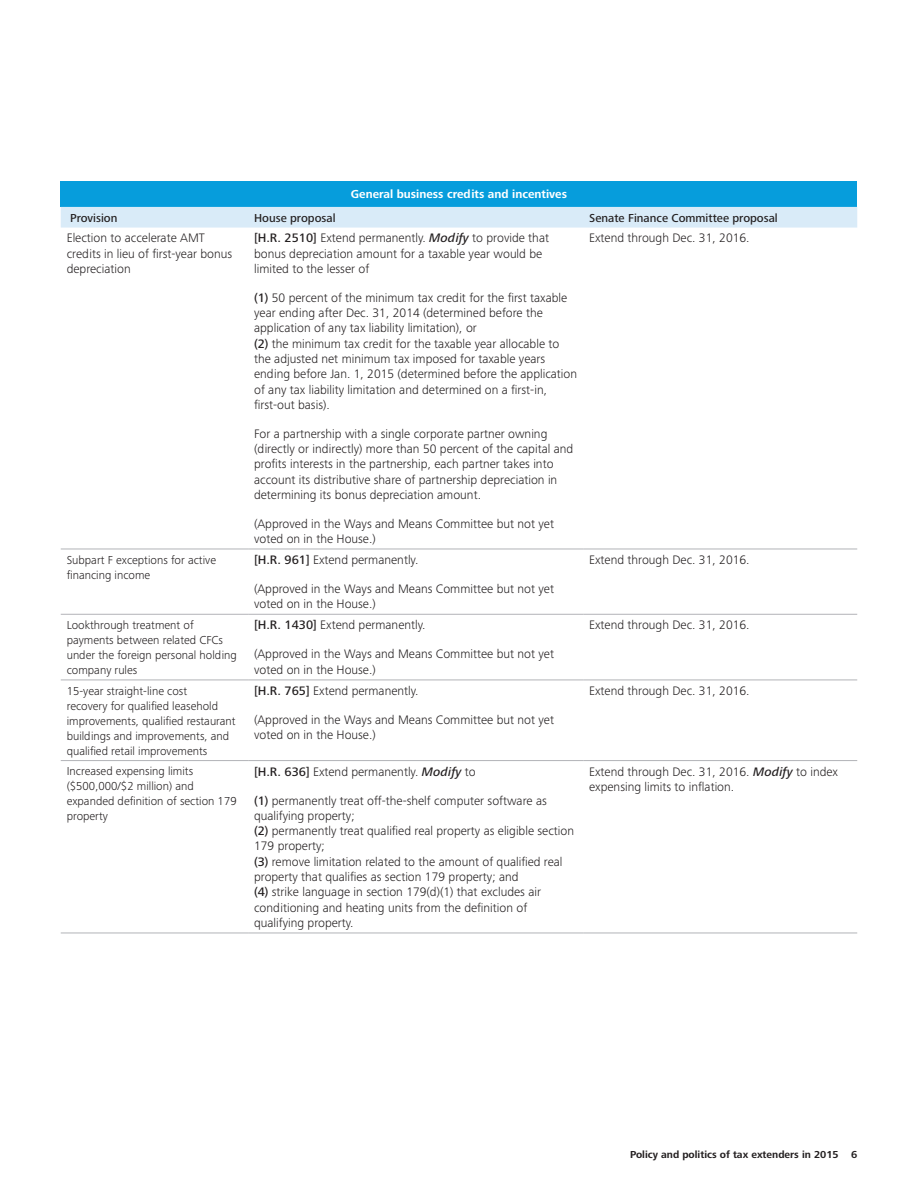
<style>
.page{position:relative;width:918px;height:1188px;background:#fff}
.page>*{position:absolute;margin:0;border:0;box-sizing:border-box;transform-origin:0 0}
.Body_copy{font:300 12.75px/15.3px "Frutiger Next Pro";color:#231f20}
.Body_copy-2{font:300 12px/15px "Frutiger Next Pro";color:#231f20}
.Body_copy-3{font:500 12px "Frutiger Next Pro";color:#231f20}
.Body_copy-4{font:700 12px "Frutiger Next Pro";color:#fff}
.t1{font:700 10.5px "Frutiger Next Pro";color:#231f20}
.s1{font-weight:500}
.s2{font-weight:500;font-style:italic}
</style>
<div class="page">
<div style="left:61px;top:181px;width:796px;height:26px;background:#069ddc"></div>
<div style="left:61px;top:207px;width:796px;height:21px;background:#d9ebf8"></div>
<hr style="left:61px;top:549px;width:187px;height:1px;background:#b2b3b7">
<hr style="left:248px;top:549px;width:335px;height:1px;background:#b2b3b7">
<hr style="left:583px;top:549px;width:274px;height:1px;background:#b2b3b7">
<hr style="left:61px;top:614px;width:187px;height:1px;background:#b2b3b7">
<hr style="left:248px;top:614px;width:335px;height:1px;background:#b2b3b7">
<hr style="left:583px;top:614px;width:274px;height:1px;background:#b2b3b7">
<hr style="left:61px;top:680px;width:187px;height:1px;background:#b2b3b7">
<hr style="left:248px;top:680px;width:335px;height:1px;background:#b2b3b7">
<hr style="left:583px;top:680px;width:274px;height:1px;background:#b2b3b7">
<hr style="left:61px;top:760px;width:187px;height:1px;background:#b2b3b7">
<hr style="left:248px;top:760px;width:335px;height:1px;background:#b2b3b7">
<hr style="left:583px;top:760px;width:274px;height:1px;background:#b2b3b7">
<hr style="left:61px;top:933px;width:187px;height:1px;background:#b2b3b7">
<hr style="left:248px;top:933px;width:335px;height:1px;background:#b2b3b7">
<hr style="left:583px;top:933px;width:274px;height:1px;background:#b2b3b7">
<p class="Body_copy-4" style="left:351px;top:187px;width:218px">General business credits and incentives</p>
<p class="Body_copy-3" style="left:70px;top:211px;width:49px">Provision</p>
<p class="Body_copy-3" style="left:254px;top:211px;width:83px">House proposal</p>
<p class="Body_copy-3" style="left:589px;top:211px;width:190px">Senate Finance Committee proposal</p>
<p class="Body_copy" style="left:67px;top:230px;width:167px">Election to accelerate AMT credits in lieu of first-year bonus depreciation</p>
<p class="Body_copy" style="left:254px;top:230px;width:297px"><span class="s1">[H.R. 2510]</span> Extend permanently. <span class="s2">Modify</span> to provide that bonus depreciation amount for a taxable year would be limited to the lesser of</p>
<p class="Body_copy" style="left:254px;top:290px;width:325px"><span class="s1">(1)</span> 50 percent of the minimum tax credit for the first taxable year ending after Dec. 31, 2014 (determined before the application of any tax liability limitation), or<br><span class="s1">(2)</span> the minimum tax credit for the taxable year allocable to the adjusted net minimum tax imposed for taxable years ending before Jan. 1, 2015 (determined before the application of any tax liability limitation and determined on a first-in, first-out basis).</p>
<p class="Body_copy" style="left:254px;top:426px;width:321px">For a partnership with a single corporate partner owning (directly or indirectly) more than 50 percent of the capital and profits interests in the partnership, each partner takes into account its distributive share of partnership depreciation in determining its bonus depreciation amount.</p>
<p class="Body_copy" style="left:254px;top:516px;width:301px">(Approved in the Ways and Means Committee but not yet voted on in the House.)</p>
<p class="Body_copy" style="left:589px;top:230px;width:162px">Extend through Dec. 31, 2016.</p>
<p class="Body_copy-2" style="left:67px;top:552px;width:151px">Subpart F exceptions for active financing income</p>
<p class="Body_copy" style="left:254px;top:552px;width:166px"><span class="s1">[H.R. 961]</span> Extend permanently.</p>
<p class="Body_copy" style="left:254px;top:581px;width:301px">(Approved in the Ways and Means Committee but not yet voted on in the House.)</p>
<p class="Body_copy-2" style="left:67px;top:617px;width:172px">Lookthrough treatment of payments between related CFCs under the foreign personal holding company rules</p>
<p class="Body_copy" style="left:254px;top:618px;width:173px"><span class="s1">[H.R. 1430]</span> Extend permanently.</p>
<p class="Body_copy" style="left:254px;top:646px;width:301px">(Approved in the Ways and Means Committee but not yet voted on in the House.)</p>
<p class="Body_copy-2" style="left:67px;top:683px;width:170px">15-year straight-line cost<br>recovery for qualified leasehold improvements, qualified restaurant buildings and improvements, and qualified retail improvements</p>
<p class="Body_copy" style="left:254px;top:683px;width:166px"><span class="s1">[H.R. 765]</span> Extend permanently.</p>
<p class="Body_copy" style="left:254px;top:712px;width:301px">(Approved in the Ways and Means Committee but not yet voted on in the House.)</p>
<p class="Body_copy-2" style="left:67px;top:764px;width:171px">Increased expensing limits ($500,000/$2 million) and expanded definition of section 179 property</p>
<p class="Body_copy" style="left:254px;top:764px;width:223px"><span class="s1">[H.R. 636]</span> Extend permanently. <span class="s2">Modify</span> to</p>
<p class="Body_copy" style="left:254px;top:793px;width:321px"><span class="s1">(1)</span> permanently treat off-the-shelf computer software as qualifying property;<br><span class="s1">(2)</span> permanently treat qualified real property as eligible section 179 property;<br><span class="s1">(3)</span> remove limitation related to the amount of qualified real property that qualifies as section 179 property; and<br><span class="s1">(4)</span> strike language in section 179(d)(1) that excludes air conditioning and heating units from the definition of qualifying property.</p>
<p class="Body_copy" style="left:589px;top:552px;width:162px">Extend through Dec. 31, 2016.</p>
<p class="Body_copy" style="left:589px;top:618px;width:162px">Extend through Dec. 31, 2016.</p>
<p class="Body_copy" style="left:589px;top:683px;width:162px">Extend through Dec. 31, 2016.</p>
<p class="Body_copy" style="left:589px;top:764px;width:250px">Extend through Dec. 31, 2016. <span class="s2">Modify</span> to index expensing limits to inflation.</p>
<p class="t1" style="left:630px;top:1148px;width:229px">Policy and politics of tax extenders in 2015 6</p>
</div>
